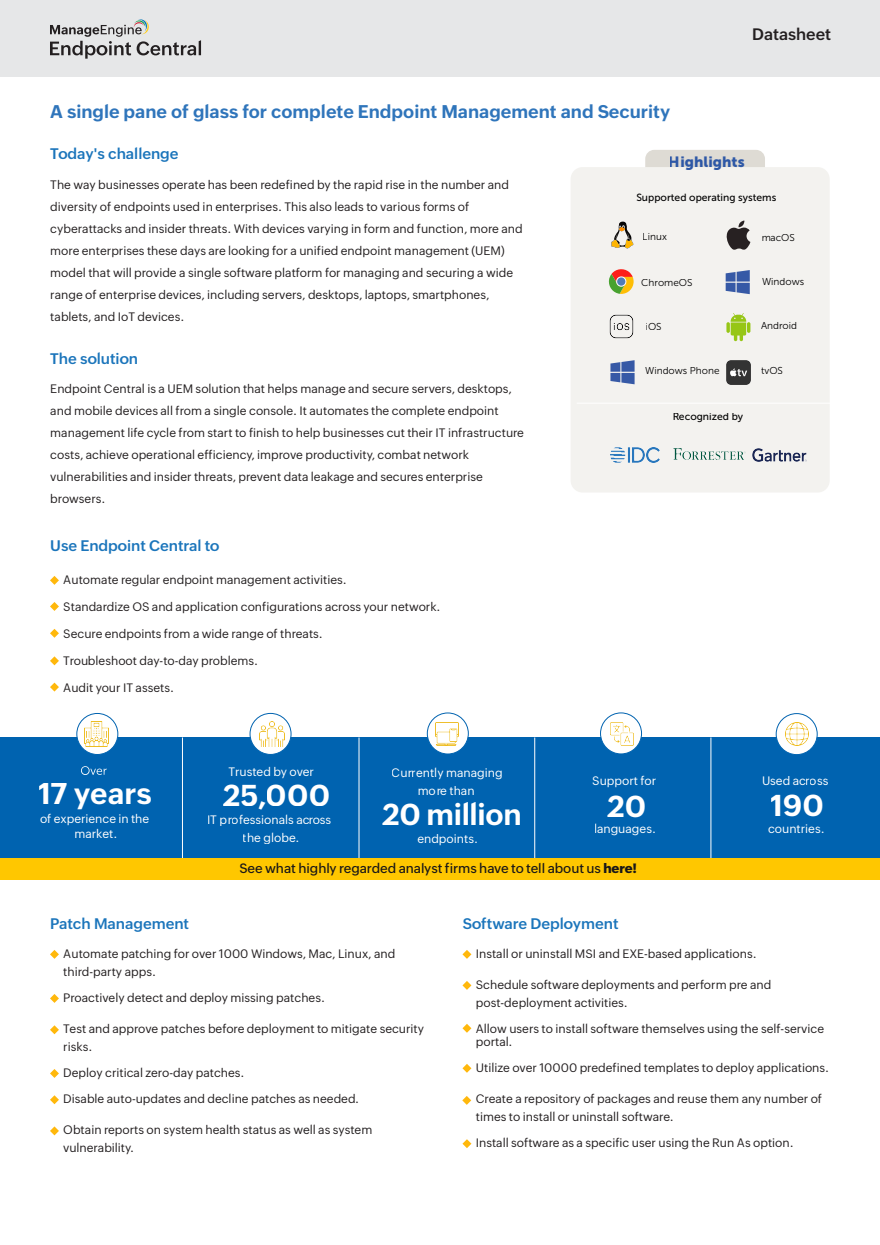
<style>
.page{position:relative;width:880px;height:1245px;background:#fff}
.page>*{position:absolute;margin:0;border:0;box-sizing:border-box;transform-origin:0 0}
.t1{font:700 29.6px "Zoho Puvi";letter-spacing:-.005em;color:#fff}
.t2{font:700 18px "Zoho Puvi";color:#2f75bb}
.t3{font:600 16.3px "Zoho Puvi";color:#231f20}
.t4{font:600 15px "Zoho Puvi";color:#1b75bb}
.t5{font:14.8px "Museo Sans 900";color:#2e58a6}
.t6{font:500 13.3px "Zoho Puvi";letter-spacing:-.005em;color:#1a1818}
.t7{font:12px/22px "Zoho Puvi";color:#231f20}
.t8{font:12px/18px "Zoho Puvi";color:#fff;text-align:center}
.t9{font:10.3px "Museo Sans 500";color:#000}
.t10{font:10px "Museo Sans 300";color:#000}
.s1{font-weight:800}
</style>
<div class="page">
<div style="left:0;top:0;width:880px;height:76px;background:#e6e7e8"></div>
<div style="left:645px;top:150px;width:120px;height:30px;background:#dedbd4;border-radius:9px"></div>
<div style="left:571px;top:167px;width:259px;height:325px;background:#f3f2ef;border-radius:12px"></div>
<svg style="left:726px;top:220px;width:24px;height:30px"></svg>
<svg style="left:726px;top:270px;width:24px;height:24px"></svg>
<hr style="left:577px;top:403px;width:259px;height:1px;background:#fff">
<svg style="left:611px;top:222px;width:22px;height:26px"></svg>
<svg style="left:726px;top:322px;width:4px;height:11px"></svg>
<svg style="left:731px;top:313px;width:19px;height:28px"></svg>
<svg style="left:610px;top:360px;width:25px;height:24px"></svg>
<svg style="left:608px;top:269px;width:26px;height:25px"></svg>
<img style="left:727px;top:360px;width:24px;height:24px">
<img style="left:609px;top:314px;width:25px;height:25px">
<svg style="left:50px;top:576px;width:9px;height:9px"></svg>
<svg style="left:50px;top:602px;width:9px;height:9px"></svg>
<svg style="left:50px;top:629px;width:9px;height:9px"></svg>
<svg style="left:50px;top:656px;width:9px;height:9px"></svg>
<svg style="left:50px;top:682px;width:9px;height:9px"></svg>
<svg style="left:50px;top:950px;width:9px;height:9px"></svg>
<svg style="left:50px;top:994px;width:9px;height:9px"></svg>
<svg style="left:50px;top:1095px;width:9px;height:9px"></svg>
<svg style="left:50px;top:1069px;width:9px;height:9px"></svg>
<svg style="left:50px;top:1025px;width:9px;height:9px"></svg>
<svg style="left:50px;top:1126px;width:9px;height:9px"></svg>
<svg style="left:462px;top:950px;width:9px;height:9px"></svg>
<svg style="left:462px;top:981px;width:9px;height:9px"></svg>
<svg style="left:462px;top:1096px;width:9px;height:8px"></svg>
<svg style="left:462px;top:1064px;width:9px;height:8px"></svg>
<svg style="left:462px;top:1024px;width:9px;height:8px"></svg>
<svg style="left:462px;top:1139px;width:9px;height:9px"></svg>
<div style="left:0;top:737px;width:880px;height:121px;background:#0063b0"></div>
<div style="left:776px;top:713px;width:41px;height:41px;background:#fff;border-radius:50%"></div>
<div style="left:776px;top:713px;width:42px;height:42px;border:1px solid #0063b0;border-radius:50%"></div>
<div style="left:601px;top:713px;width:41px;height:41px;background:#fff;border-radius:50%"></div>
<div style="left:600px;top:712px;width:42px;height:42px;border:1px solid #0063b0;border-radius:50%"></div>
<div style="left:427px;top:713px;width:41px;height:41px;background:#fff;border-radius:50%"></div>
<div style="left:427px;top:712px;width:42px;height:42px;border:1px solid #0063b0;border-radius:50%"></div>
<hr style="left:182px;top:737px;width:1px;height:121px;background:#fff">
<hr style="left:359px;top:737px;width:1px;height:121px;background:#fff">
<div style="left:250px;top:713px;width:41px;height:41px;background:#fff;border-radius:50%"></div>
<div style="left:250px;top:713px;width:42px;height:42px;border:1px solid #0063b0;border-radius:50%"></div>
<div style="left:77px;top:713px;width:41px;height:41px;background:#fff;border-radius:50%"></div>
<div style="left:76px;top:713px;width:42px;height:42px;border:1px solid #0063b0;border-radius:50%"></div>
<hr style="left:534px;top:737px;width:1px;height:121px;background:#fff">
<hr style="left:710px;top:737px;width:1px;height:121px;background:#fff">
<div style="left:0;top:858px;width:880px;height:22px;background:#ffc700"></div>
<img style="left:84px;top:721px;width:25px;height:25px">
<img style="left:259px;top:721px;width:25px;height:25px">
<img style="left:435px;top:722px;width:23px;height:23px">
<img style="left:611px;top:722px;width:22px;height:23px">
<img style="left:785px;top:722px;width:24px;height:23px">
<svg style="left:81px;top:766px;width:26px;height:9px"></svg>
<img style="left:611px;top:447px;width:49px;height:15px">
<img style="left:673px;top:448px;width:72px;height:12px">
<img style="left:753px;top:449px;width:53px;height:12px">
<svg style="left:50px;top:19px;width:151px;height:40px"></svg>
<h3 class="t3" style="left:752px;top:22px;width:80px">Datasheet</h3>
<h2 class="t2" style="left:50px;top:98px;width:621px">A single pane of glass for complete Endpoint Management and Security</h2>
<p class="t4" style="left:50px;top:142px;width:130px">Today's challenge</p>
<p class="t5" style="left:669px;top:153px;width:77px">Highlights</p>
<p class="t7" style="left:50px;top:172px;width:474px">The way businesses operate has been redefined by the rapid rise in the number and diversity of endpoints used in enterprises. This also leads to various forms of cyberattacks and insider threats. With devices varying in form and function, more and more enterprises these days are looking for a unified endpoint management (UEM) model that will provide a single software platform for managing and securing a wide range of enterprise devices, including servers, desktops, laptops, smartphones, tablets, and IoT devices.</p>
<p class="t4" style="left:50px;top:347px;width:89px">The solution</p>
<p class="t7" style="left:50px;top:377px;width:475px">Endpoint Central is a UEM solution that helps manage and secure servers, desktops, and mobile devices all from a single console. It automates the complete endpoint management life cycle from start to finish to help businesses cut their IT infrastructure costs, achieve operational efficiency, improve productivity, combat network vulnerabilities and insider threats, prevent data leakage and secures enterprise browsers.</p>
<p class="t4" style="left:50px;top:534px;width:171px">Use Endpoint Central to</p>
<p class="t7" style="left:63px;top:567px;width:285px">Automate regular endpoint management activities.</p>
<p class="t7" style="left:63px;top:594px;width:379px">Standardize OS and application configurations across your network.</p>
<p class="t7" style="left:63px;top:621px;width:261px">Secure endpoints from a wide range of threats.</p>
<p class="t7" style="left:63px;top:648px;width:196px">Troubleshoot day-to-day problems.</p>
<p class="t7" style="left:63px;top:675px;width:112px">Audit your IT assets.</p>
<h1 class="t1" style="left:38px;top:771px;width:115px">17 years</h1>
<p class="t8" style="left:40px;top:810px;width:111px;line-height:14.4px">of experience in the market.</p>
<p class="t8" style="left:229px;top:761px;width:87px">Trusted by over</p>
<h1 class="t1" style="left:223px;top:772px;width:109px">25,000</h1>
<p class="t8" style="left:207px;top:809px;width:126px">IT professionals across the globe.</p>
<p class="t8" style="left:392px;top:763px;width:112px">Currently managing more than</p>
<h1 class="t1" style="left:382px;top:792px;width:141px">20 million</h1>
<p class="t8" style="left:417px;top:829px;width:62px">endpoints.</p>
<p class="t9" style="left:636px;top:192px;width:141px">Supported operating systems</p>
<p class="t10" style="left:643px;top:231px;width:26px">Linux</p>
<p class="t10" style="left:761px;top:232px;width:35px">macOS</p>
<p class="t10" style="left:762px;top:276px;width:44px">Windows</p>
<p class="t10" style="left:641px;top:278px;width:53px">ChromeOS</p>
<p class="t10" style="left:646px;top:321px;width:17px">iOS</p>
<p class="t10" style="left:761px;top:320px;width:37px">Android</p>
<p class="t10" style="left:645px;top:365px;width:76px">Windows Phone</p>
<p class="t10" style="left:761px;top:365px;width:23px">tvOS</p>
<p class="t9" style="left:672px;top:411px;width:72px">Recognized by</p>
<p class="t8" style="left:592px;top:770px;width:65px">Support for</p>
<p class="t8" style="left:762px;top:771px;width:68px">Used across</p>
<h1 class="t1" style="left:770px;top:783px;width:55px">190</h1>
<p class="t8" style="left:768px;top:819px;width:58px">countries.</p>
<h1 class="t1" style="left:607px;top:783px;width:41px">20</h1>
<p class="t8" style="left:594px;top:818px;width:64px">languages.</p>
<p class="t4" style="left:50px;top:912px;width:140px">Patch Management</p>
<p class="t6" style="left:239px;top:858px;width:399px">See what highly regarded analyst firms have to tell about us <span class="s1">here!</span></p>
<p class="t4" style="left:463px;top:912px;width:157px">Software Deployment</p>
<p class="t7" style="left:63px;top:943px;width:334px;line-height:18px">Automate patching for over 1000 Windows, Mac, Linux, and third-party apps.</p>
<p class="t7" style="left:63px;top:985px;width:263px">Proactively detect and deploy missing patches.</p>
<p class="t7" style="left:63px;top:1018px;width:362px;line-height:18px">Test and approve patches before deployment to mitigate security risks.</p>
<p class="t7" style="left:63px;top:1058px;width:297px;line-height:26px">Deploy critical zero-day patches.<br>Disable auto-updates and decline patches as needed.</p>
<p class="t7" style="left:63px;top:1119px;width:311px;line-height:18px">Obtain reports on system health status as well as system vulnerability.</p>
<p class="t7" style="left:476px;top:941px;width:282px">Install or uninstall MSI and EXE-based applications.</p>
<p class="t7" style="left:476px;top:974px;width:297px;line-height:18px">Schedule software deployments and perform pre and post-deployment activities.</p>
<p class="t7" style="left:476px;top:1021px;width:350px;line-height:13px">Allow users to install software themselves using the self-service portal.</p>
<p class="t7" style="left:476px;top:1055px;width:355px">Utilize over 10000 predefined templates to deploy applications.</p>
<p class="t7" style="left:476px;top:1088px;width:348px;line-height:18px">Create a repository of packages and reuse them any number of times to install or uninstall software.</p>
<p class="t7" style="left:476px;top:1130px;width:319px">Install software as a specific user using the Run As option.</p>
</div>
